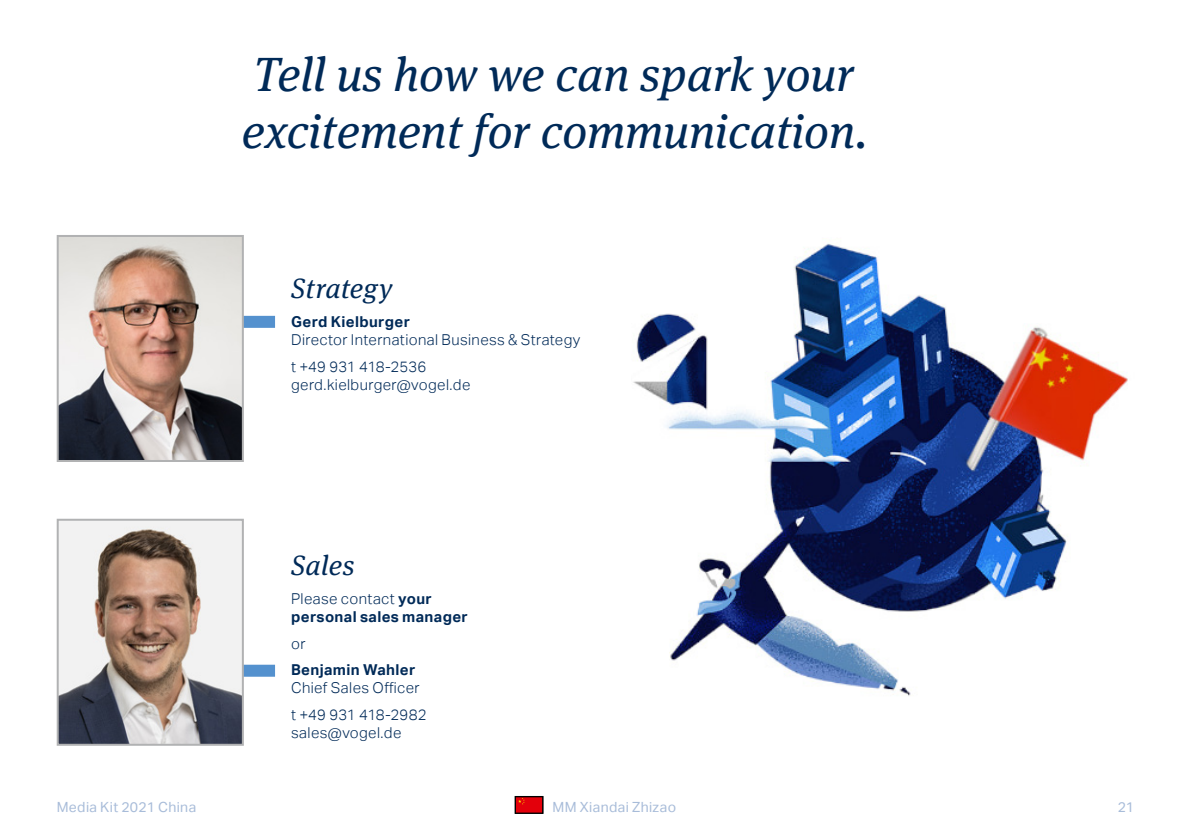
<style>
.page{position:relative;width:1191px;height:840px;background:#fff}
.page>*{position:absolute;margin:0;border:0;box-sizing:border-box;transform-origin:0 0}
.t1{font:italic 48px/57.6px "Meta Serif OT";color:#002a58}
.t2{font:italic 28px "Meta Serif OT";letter-spacing:.015em;color:#002a58}
.t3{font:300 15px/26.6px "Aktiv Grotesk";letter-spacing:.025em;color:#002a58}
.t4{font:700 15px/18px "Aktiv Grotesk";letter-spacing:.025em;color:#002a58}
.t5{font:14px "Aktiv Grotesk";letter-spacing:.03em;color:#a8bcd9}
.s1{font-weight:300}
</style>
<div class="page">
<div style="left:515px;top:796px;width:27px;height:16px;background:#e3000b"></div>
<svg style="left:518px;top:797px;width:6px;height:7px"></svg>
<div style="left:515px;top:795px;width:28px;height:18px;border:1px solid #000"></div>
<div style="left:232px;top:664px;width:43px;height:12px;background:#5491ce"></div>
<div style="left:232px;top:315px;width:43px;height:12px;background:#5491ce"></div>
<img style="left:633px;top:243px;width:495px;height:453px">
<img style="left:60px;top:238px;width:181px;height:220px">
<div style="left:57px;top:235px;width:187px;height:226px;border:2px solid #b1b2b3"></div>
<img style="left:60px;top:521px;width:181px;height:221px">
<div style="left:57px;top:518px;width:187px;height:227px;border:2px solid #b1b2b3"></div>
<h1 class="t1" style="left:242px;top:45px;width:627px">Tell us how we can spark your excitement for communication.</h1>
<h2 class="t2" style="left:291px;top:270px;width:103px">Strategy</h2>
<p class="t4" style="left:291px;top:313px;width:120px">Gerd Kielburger</p>
<p class="t3" style="left:291px;top:326px;width:291px">Director International Business &amp; Strategy t +49 931 418-2536</p>
<p class="t3" style="left:291px;top:371px;width:181px">gerd.kielburger@vogel.de</p>
<h2 class="t2" style="left:291px;top:547px;width:65px">Sales</h2>
<p class="t4" style="left:291px;top:589px;width:178px"><span class="s1">Please contact</span> your personal sales manager</p>
<p class="t3" style="left:291px;top:630px;width:16px">or</p>
<p class="t4" style="left:291px;top:660px;width:126px">Benjamin Wahler</p>
<p class="t3" style="left:291px;top:674px;width:137px">Chief Sales Officer t +49 931 418-2982</p>
<p class="t3" style="left:291px;top:719px;width:112px">sales@vogel.de</p>
<p class="t5" style="left:57px;top:798px;width:141px">Media Kit 2021 China</p>
<p class="t5" style="left:552px;top:798px;width:125px">MM Xiandai Zhizao</p>
<p class="t5" style="left:1117px;top:798px;width:18px">21</p>
</div>
